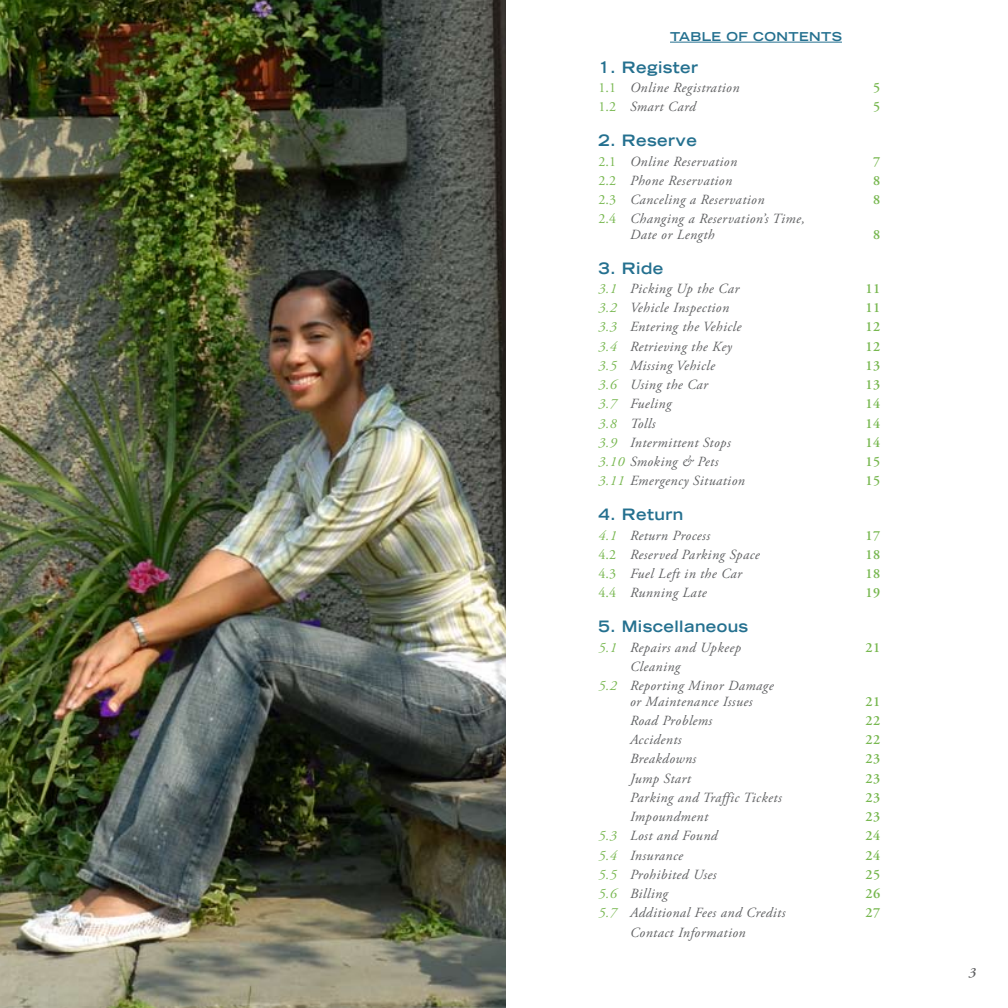
<style>
.page{position:relative;width:1008px;height:1008px;background:#fff}
.page>*{position:absolute;margin:0;border:0;box-sizing:border-box;transform-origin:0 0}
.t1{font:700 expanded 15.75px "Trade Gothic LH";letter-spacing:.025em;color:#24708f}
.t2{font:italic 14px/15.4px "Adobe Garamond Pro";letter-spacing:.035em;color:#5f6062}
.t3{font:600 14px "Adobe Garamond Pro";letter-spacing:.035em;color:#77b74f}
.t4{font:italic 600 14px "Adobe Garamond Pro";color:#5f6062}
.t5{font:700 expanded 12.25px "Trade Gothic LH";letter-spacing:.035em;color:#24708f}
.s1{font-style:normal;color:#77b74f}
.s2{color:#77b74f}
</style>
<div class="page">
<img style="left:0;top:0;width:505px;height:1008px">
<hr style="left:670px;top:42px;width:172px;height:1px;background:#24708f">
<p class="t5" style="left:670px;top:29px;width:163px">Table of contents</p>
<p class="t1" style="left:598px;top:57px;width:101px">1. Register</p>
<p class="t2" style="left:598px;top:80px;width:142px"><span class="s1">1.1</span> Online Registration</p>
<p class="t3" style="left:873px;top:80px;width:9px">5</p>
<p class="t2" style="left:598px;top:100px;width:99px"><span class="s1">1.2</span> Smart Card</p>
<p class="t3" style="left:873px;top:99px;width:9px">5</p>
<p class="t1" style="left:598px;top:130px;width:100px">2. Reserve</p>
<p class="t2" style="left:598px;top:154px;width:140px"><span class="s1">2.1</span> Online Reservation</p>
<p class="t3" style="left:873px;top:153px;width:9px">7</p>
<p class="t2" style="left:598px;top:173px;width:135px"><span class="s1">2.2</span> Phone Reservation</p>
<p class="t3" style="left:873px;top:172px;width:9px">8</p>
<p class="t2" style="left:598px;top:192px;width:167px"><span class="s1">2.3</span> Canceling a Reservation</p>
<p class="t3" style="left:873px;top:192px;width:9px">8</p>
<p class="t2" style="left:630px;top:212px;width:177px;text-indent:-32px"><span class="s1">2.4</span> Changing a Reservation’s Time,<br>Date or Length</p>
<p class="t3" style="left:873px;top:226px;width:9px">8</p>
<p class="t1" style="left:598px;top:258px;width:66px">3. Ride</p>
<p class="t2" style="left:598px;top:281px;width:142px"><span class="s2">3.1</span> Picking Up the Car</p>
<p class="t3" style="left:865px;top:280px;width:16px">11</p>
<p class="t2" style="left:598px;top:300px;width:132px"><span class="s2">3.2</span> Vehicle Inspection</p>
<p class="t3" style="left:865px;top:300px;width:16px">11</p>
<p class="t2" style="left:598px;top:320px;width:144px"><span class="s2">3.3</span> Entering the Vehicle</p>
<p class="t3" style="left:865px;top:319px;width:16px">12</p>
<p class="t2" style="left:598px;top:339px;width:135px"><span class="s2">3.4</span> Retrieving the Key</p>
<p class="t3" style="left:865px;top:338px;width:16px">12</p>
<p class="t2" style="left:598px;top:358px;width:118px"><span class="s2">3.5</span> Missing Vehicle</p>
<p class="t3" style="left:865px;top:357px;width:16px">13</p>
<p class="t2" style="left:598px;top:377px;width:111px"><span class="s2">3.6</span> Using the Car</p>
<p class="t3" style="left:865px;top:377px;width:16px">13</p>
<p class="t2" style="left:598px;top:397px;width:74px"><span class="s2">3.7</span> Fueling</p>
<p class="t3" style="left:865px;top:396px;width:16px">14</p>
<p class="t2" style="left:598px;top:416px;width:58px"><span class="s2">3.8</span> Tolls</p>
<p class="t3" style="left:865px;top:415px;width:16px">14</p>
<p class="t2" style="left:598px;top:435px;width:134px"><span class="s2">3.9</span> Intermittent Stops</p>
<p class="t3" style="left:865px;top:434px;width:16px">14</p>
<p class="t2" style="left:598px;top:454px;width:121px"><span class="s2">3.10</span> Smoking &amp; Pets</p>
<p class="t3" style="left:865px;top:454px;width:16px">15</p>
<p class="t2" style="left:598px;top:474px;width:148px"><span class="s2">3.11</span> Emergency Situation</p>
<p class="t3" style="left:865px;top:473px;width:16px">15</p>
<p class="t1" style="left:598px;top:505px;width:86px">4. Return</p>
<p class="t2" style="left:598px;top:528px;width:113px"><span class="s2">4.1</span> Return Process</p>
<p class="t3" style="left:865px;top:527px;width:16px">17</p>
<p class="t2" style="left:598px;top:547px;width:163px"><span class="s1">4.2</span> Reserved Parking Space</p>
<p class="t3" style="left:865px;top:546px;width:16px">18</p>
<p class="t2" style="left:598px;top:566px;width:145px"><span class="s1">4.3</span> Fuel Left in the Car</p>
<p class="t3" style="left:865px;top:566px;width:16px">18</p>
<p class="t2" style="left:598px;top:586px;width:110px"><span class="s1">4.4</span> Running Late</p>
<p class="t3" style="left:865px;top:585px;width:16px">19</p>
<p class="t1" style="left:598px;top:617px;width:151px">5. Miscellaneous</p>
<p class="t2" style="left:598px;top:640px;width:144px"><span class="s2">5.1</span> Repairs and Upkeep</p>
<p class="t3" style="left:865px;top:639px;width:16px">21</p>
<p class="t2" style="left:598px;top:657px;width:177px;line-height:19.2px;text-indent:32px">Cleaning<br><span class="s2">5.2</span> Reporting Minor Damage</p>
<p class="t2" style="left:630px;top:694px;width:124px">or Maintenance Issues</p>
<p class="t3" style="left:865px;top:693px;width:16px">21</p>
<p class="t2" style="left:630px;top:713px;width:84px">Road Problems</p>
<p class="t3" style="left:865px;top:712px;width:16px">22</p>
<p class="t2" style="left:630px;top:732px;width:53px">Accidents</p>
<p class="t3" style="left:865px;top:732px;width:16px">22</p>
<p class="t2" style="left:630px;top:752px;width:68px">Breakdowns</p>
<p class="t3" style="left:865px;top:751px;width:16px">23</p>
<p class="t2" style="left:630px;top:771px;width:62px">Jump Start</p>
<p class="t3" style="left:865px;top:770px;width:16px">23</p>
<p class="t2" style="left:630px;top:790px;width:153px">Parking and Traffic Tickets</p>
<p class="t3" style="left:865px;top:789px;width:16px">23</p>
<p class="t2" style="left:630px;top:809px;width:80px">Impoundment</p>
<p class="t3" style="left:865px;top:809px;width:16px">23</p>
<p class="t2" style="left:598px;top:829px;width:121px"><span class="s2">5.3</span> Lost and Found</p>
<p class="t3" style="left:865px;top:828px;width:16px">24</p>
<p class="t2" style="left:598px;top:848px;width:86px"><span class="s2">5.4</span> Insurance</p>
<p class="t3" style="left:865px;top:847px;width:16px">24</p>
<p class="t2" style="left:598px;top:867px;width:120px"><span class="s2">5.5</span> Prohibited Uses</p>
<p class="t3" style="left:865px;top:866px;width:16px">25</p>
<p class="t2" style="left:598px;top:886px;width:71px"><span class="s2">5.6</span> Billing</p>
<p class="t3" style="left:865px;top:886px;width:16px">26</p>
<p class="t2" style="left:598px;top:906px;width:188px"><span class="s2">5.7</span> Additional Fees and Credits</p>
<p class="t3" style="left:865px;top:905px;width:16px">27</p>
<p class="t2" style="left:630px;top:925px;width:117px">Contact Information</p>
<p class="t4" style="left:969px;top:965px;width:9px">3</p>
</div>
